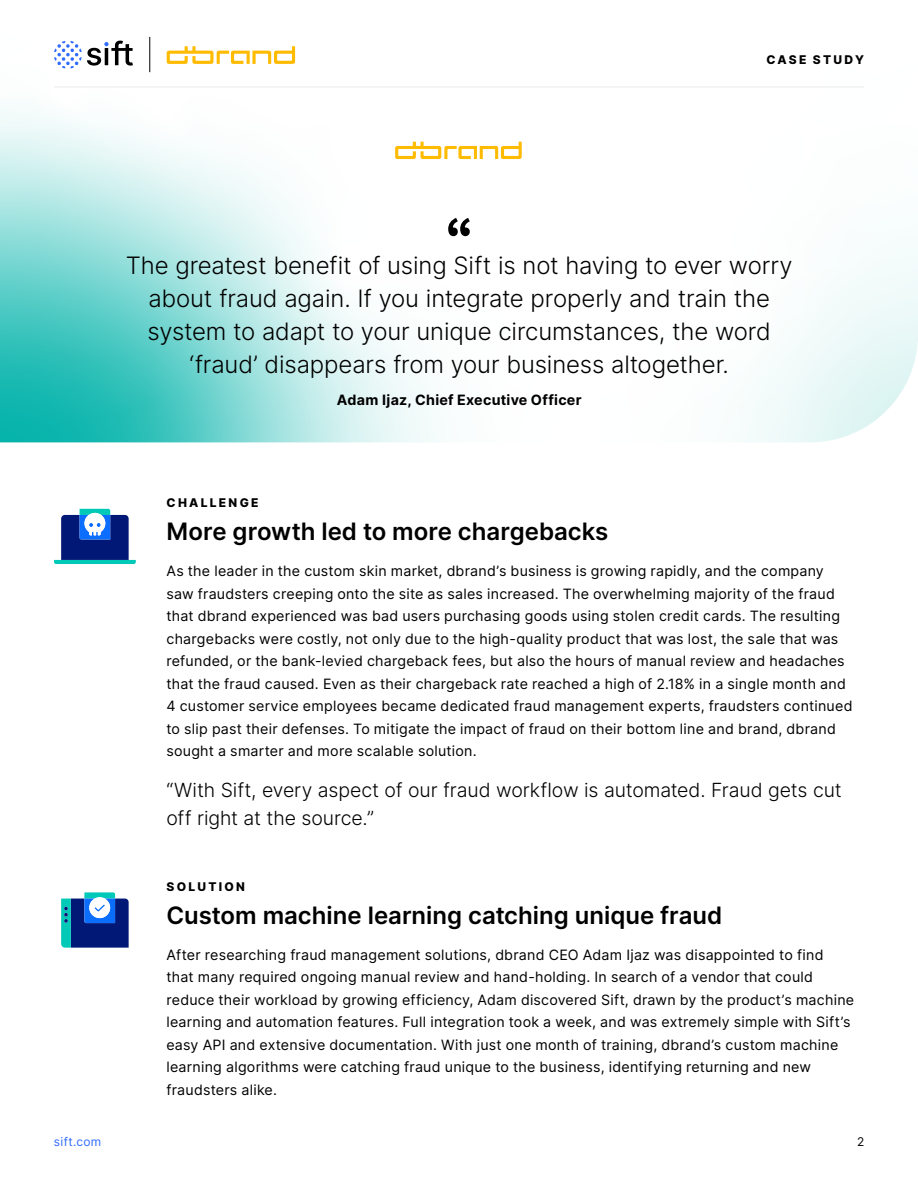
<style>
.page{position:relative;width:918px;height:1188px;background:#fff}
.page>*{position:absolute;margin:0;border:0;box-sizing:border-box;transform-origin:0 0}
.t1{font:300 24px/33px "Inter";letter-spacing:-.005em;color:#000;text-align:center}
.t2{font:600 24px "Inter";color:#000}
.t3{font:300 19.5px/28.5px "Inter";letter-spacing:-.005em;color:#000}
.t4{font:14.25px/22.5px "Inter";letter-spacing:.015em;color:#000}
.t5{font:700 14.25px "Inter";letter-spacing:.02em;color:#000}
.t6{font:800 12px "Inter";letter-spacing:.185em;color:#000}
.t7{font:12px "Inter";letter-spacing:.025em;color:#316cff}
.t8{font:12px "Inter";color:#000}
</style>
<div class="page">
<svg style="left:0;top:36px;width:918px;height:406px"></svg>
<svg style="left:54px;top:41px;width:79px;height:27px"></svg>
<svg style="left:167px;top:46px;width:128px;height:18px"></svg>
<hr style="left:54px;top:87px;width:810px;height:1px;background:#ebebeb">
<hr style="left:149px;top:37px;width:1px;height:35px;background:#000">
<svg style="left:54px;top:509px;width:82px;height:55px"></svg>
<svg style="left:448px;top:218px;width:22px;height:18px"></svg>
<svg style="left:395px;top:142px;width:127px;height:17px"></svg>
<svg style="left:61px;top:892px;width:68px;height:56px;background:#2f66a8"></svg>
<p class="t6" style="left:767px;top:50px;width:99px">CASE STUDY</p>
<h1 class="t1" style="left:126px;top:249px;width:668px">The greatest benefit of using Sift is not having to ever worry about fraud again. If you integrate properly and train the system to adapt to your unique circumstances, the word ‘fraud’ disappears from your business altogether.</h1>
<p class="t5" style="left:337px;top:389px;width:246px">Adam Ijaz, Chief Executive Officer</p>
<p class="t6" style="left:167px;top:494px;width:94px">CHALLENGE</p>
<h1 class="t2" style="left:166px;top:514px;width:443px">More growth led to more chargebacks</h1>
<p class="t4" style="left:166px;top:559px;width:688px">As the leader in the custom skin market, dbrand’s business is growing rapidly, and the company saw fraudsters creeping onto the site as sales increased. The overwhelming majority of the fraud that dbrand experienced was bad users purchasing goods using stolen credit cards. The resulting chargebacks were costly, not only due to the high-quality product that was lost, the sale that was refunded, or the bank-levied chargeback fees, but also the hours of manual review and headaches that the fraud caused. Even as their chargeback rate reached a high of 2.18% in a single month and 4 customer service employees became dedicated fraud management experts, fraudsters continued to slip past their defenses. To mitigate the impact of fraud on their bottom line and brand, dbrand sought a smarter and more scalable solution.</p>
<h2 class="t3" style="left:166px;top:775px;width:677px">“With Sift, every aspect of our fraud workflow is automated. Fraud gets cut off right at the source.”</h2>
<p class="t6" style="left:167px;top:877px;width:80px">SOLUTION</p>
<h1 class="t2" style="left:166px;top:897px;width:557px">Custom machine learning catching unique fraud</h1>
<p class="t4" style="left:166px;top:943px;width:689px">After researching fraud management solutions, dbrand CEO Adam Ijaz was disappointed to find that many required ongoing manual review and hand-holding. In search of a vendor that could reduce their workload by growing efficiency, Adam discovered Sift, drawn by the product’s machine learning and automation features. Full integration took a week, and was extremely simple with Sift’s easy API and extensive documentation. With just one month of training, dbrand’s custom machine learning algorithms were catching fraud unique to the business, identifying returning and new fraudsters alike.</p>
<p class="t7" style="left:54px;top:1133px;width:49px">sift.com</p>
<p class="t8" style="left:857px;top:1133px;width:9px">2</p>
</div>
